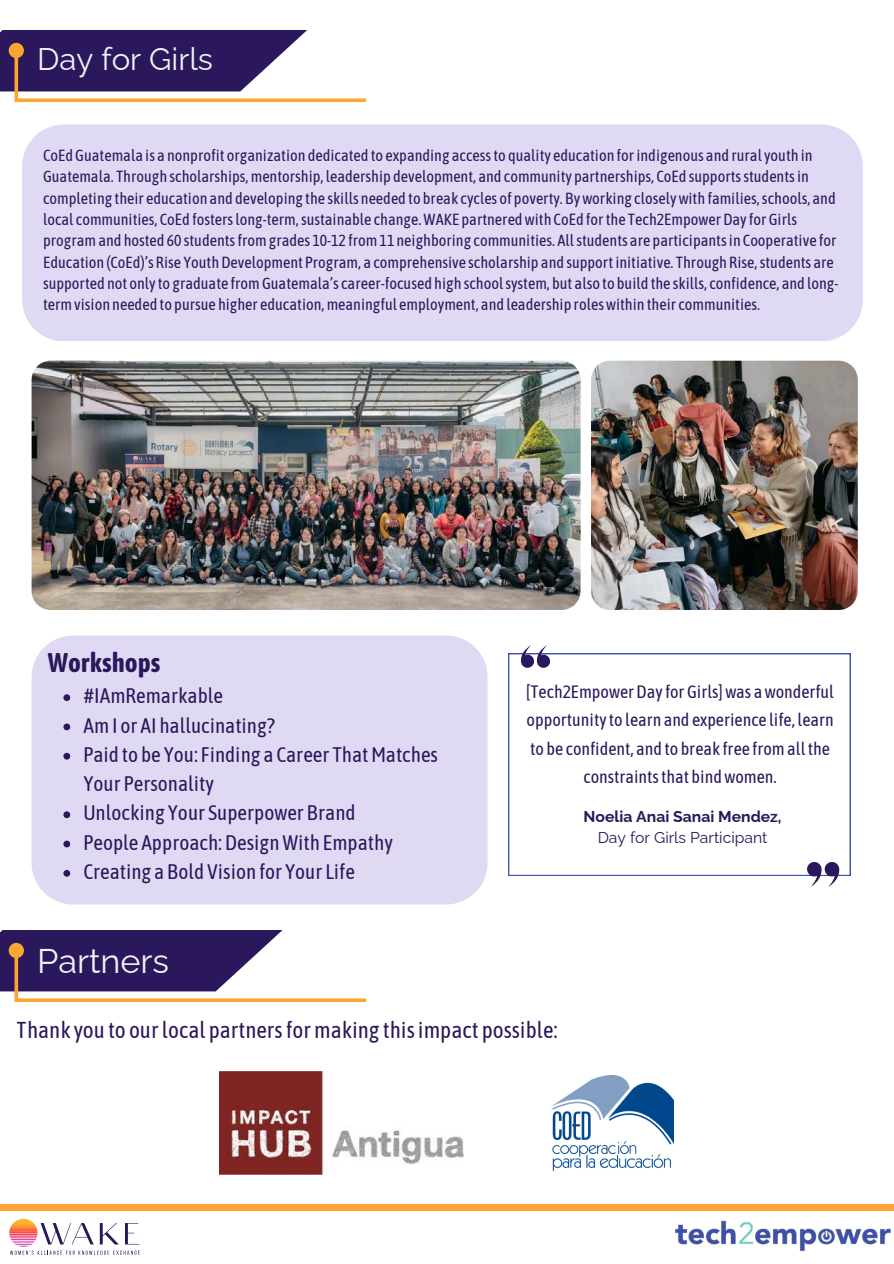
<style>
.page{position:relative;width:894px;height:1264px;background:#fff}
.page>*{position:absolute;margin:0;border:0;box-sizing:border-box;transform-origin:0 0}
.t1{font:34.2px "Raleway";color:#f1f1f8}
.t2{font:31.2px "Raleway";color:#f1f1f8}
.t3{font:700 27px "Asap Condensed";color:#2b175b}
.t4{font:22.95px "Asap Condensed";color:#2b175b}
.t5{font:21px/29.2px "Asap Condensed";color:#2b175b}
.t6{font:17.85px/28.2px "Asap Condensed";color:#2b175b;text-align:center}
.t7{font:16.05px/21.5px "Asap Condensed";color:#2b175b}
.t8{font:700 15.75px "Raleway";color:#2b175b}
.t9{font:15.75px "Raleway";color:#2b175b}
</style>
<div class="page">
<div style="left:0;top:30px;width:307px;height:61px;background:#2b175b"></div>
<div style="left:9px;top:43px;width:15px;height:15px;background:#faa630;border-radius:50%"></div>
<svg style="left:15px;top:51px;width:350px;height:51px"></svg>
<div style="left:22px;top:124px;width:840px;height:217px;background:#e0d9f4"></div>
<img style="left:32px;top:360px;width:548px;height:250px">
<img style="left:591px;top:360px;width:266px;height:250px">
<svg style="left:508px;top:653px;width:342px;height:223px"></svg>
<svg style="left:520px;top:645px;width:30px;height:23px"></svg>
<svg style="left:806px;top:861px;width:32px;height:26px"></svg>
<div style="left:32px;top:635px;width:455px;height:269px;background:#e0d9f4"></div>
<div style="left:0;top:1203px;width:893px;height:7px;background:#faa630"></div>
<img style="left:670px;top:1210px;width:223px;height:41px">
<svg style="left:9px;top:1218px;width:131px;height:36px"></svg>
<div style="left:0;top:929px;width:282px;height:62px;background:#2b175b"></div>
<div style="left:9px;top:942px;width:15px;height:16px;background:#faa630;border-radius:50%"></div>
<svg style="left:15px;top:950px;width:350px;height:52px"></svg>
<img style="left:220px;top:1071px;width:243px;height:102px">
<img style="left:551px;top:1075px;width:122px;height:95px">
<svg style="left:63px;top:694px;width:7px;height:7px"></svg>
<svg style="left:63px;top:723px;width:7px;height:7px"></svg>
<svg style="left:63px;top:752px;width:7px;height:7px"></svg>
<svg style="left:63px;top:811px;width:7px;height:7px"></svg>
<svg style="left:63px;top:840px;width:7px;height:7px"></svg>
<svg style="left:63px;top:870px;width:7px;height:6px"></svg>
<h2 class="t2" style="left:37px;top:41px;width:177px">Day for Girls</h2>
<p class="t7" style="left:43px;top:144px;width:796px">CoEd Guatemala is a nonprofit organization dedicated to expanding access to quality education for indigenous and rural youth in Guatemala. Through scholarships, mentorship, leadership development, and community partnerships, CoEd supports students in completing their education and developing the skills needed to break cycles of poverty. By working closely with families, schools, and local communities, CoEd fosters long-term, sustainable change. WAKE partnered with CoEd for the Tech2Empower Day for Girls program and hosted 60 students from grades 10-12 from 11 neighboring communities. All students are participants in Cooperative for Education (CoEd)’s Rise Youth Development Program, a comprehensive scholarship and support initiative. Through Rise, students are supported not only to graduate from Guatemala’s career-focused high school system, but also to build the skills, confidence, and long&shy;term vision needed to pursue higher education, meaningful employment, and leadership roles within their communities.</p>
<h3 class="t3" style="left:48px;top:646px;width:114px">Workshops</h3>
<h3 class="t5" style="left:83px;top:681px;width:356px">#IAmRemarkable<br>Am I or AI hallucinating?<br>Paid to be You: Finding a Career That Matches<br>Your Personality<br>Unlocking Your Superpower Brand<br>People Approach: Design With Empathy<br>Creating a Bold Vision for Your Life</h3>
<h1 class="t1" style="left:37px;top:941px;width:134px">Partners</h1>
<p class="t6" style="left:526px;top:677px;width:309px">[Tech2Empower Day for Girls] was a wonderful opportunity to learn and experience life, learn to be confident, and to break free from all the constraints that bind women.</p>
<p class="t8" style="left:583px;top:807px;width:199px">Noelia Anai Sanai Mendez,</p>
<p class="t9" style="left:597px;top:828px;width:171px">Day for Girls Participant</p>
<h3 class="t4" style="left:17px;top:1016px;width:542px">Thank you to our local partners for making this impact possible:</h3>
</div>
